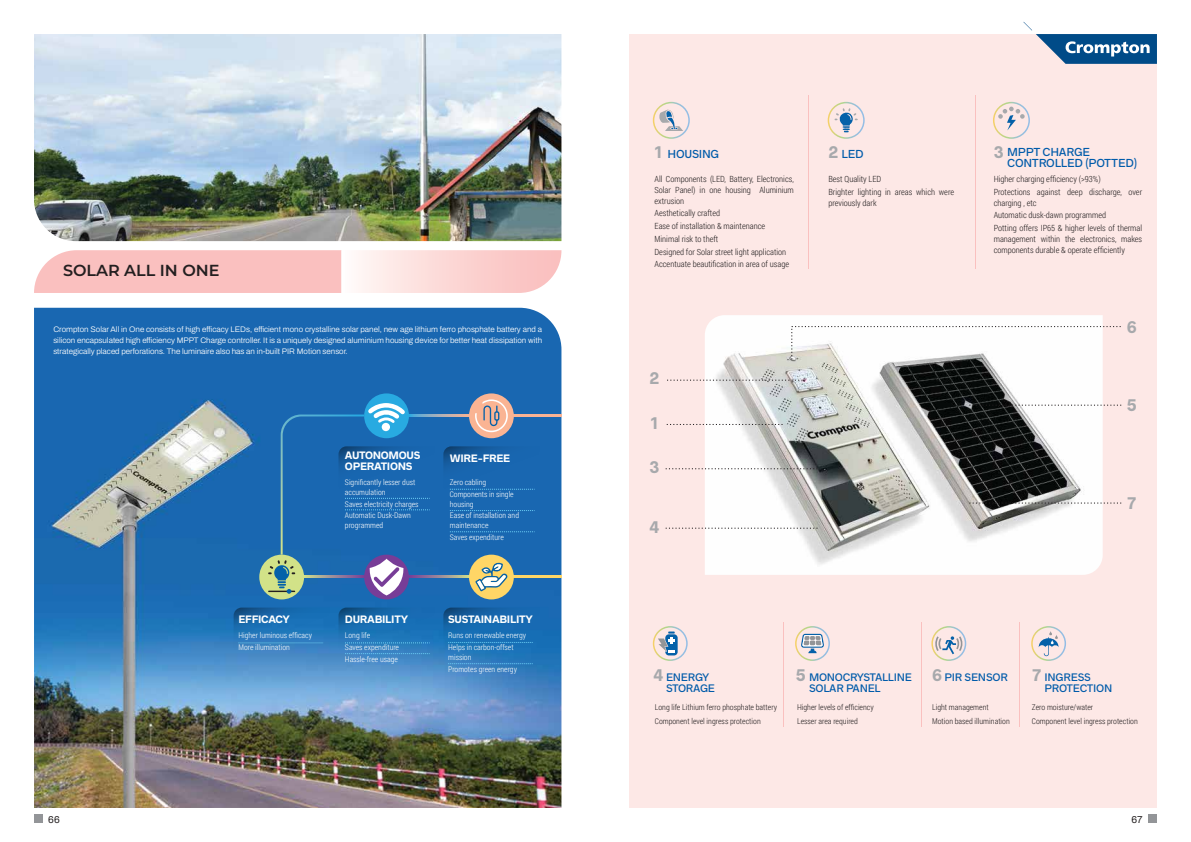
<style>
.page{position:relative;width:1191px;height:842px;background:#fff}
.page>*{position:absolute;margin:0;border:0;box-sizing:border-box;transform-origin:0 0}
.t1{font:700 17px "Radnika Next";color:#a7a9ac}
.t2{font:600 16px "Montserrat";color:#231f20}
.t3{font:500 11.7px/11.7px "Radnika Next";letter-spacing:-.025em;color:#005baa}
.t4{font:500 11px/11px "Radnika Next";letter-spacing:-.025em;color:#005baa}
.t5{font:700 10.9px/10.9px "Radnika Next";letter-spacing:-.025em;color:#fff}
.t6{font:10px "Archivo";color:#231f20}
.t7{font:300 8.5px/12.8px "Roboto Condensed";color:#231f20}
.t8{font:300 8px/11px "Archivo";color:#fff;text-align:justify}
.t9{font:300 8px/14px "Roboto Condensed";color:#231f20}
.t10{font:300 7.9px/11.9px "Roboto Condensed";color:#fff}
.s1{font-weight:700;font-size:17px;color:#a7a9ac}
</style>
<div class="page">
<div style="left:629px;top:34px;width:528px;height:774px;background:#fde8e6"></div>
<img style="left:705px;top:315px;width:397px;height:260px">
<svg style="left:659px;top:109px;width:24px;height:22px"></svg>
<div style="left:653px;top:102px;width:37px;height:37px;border:2px solid #fff;border-radius:50%"></div>
<div style="left:827px;top:102px;width:37px;height:37px;border:2px solid #fff;border-radius:50%"></div>
<div style="left:993px;top:102px;width:37px;height:37px;border:2px solid #fff;border-radius:50%"></div>
<svg style="left:833px;top:107px;width:26px;height:26px"></svg>
<svg style="left:998px;top:107px;width:26px;height:23px"></svg>
<hr style="left:808px;top:96px;width:1px;height:173px;background:#fac0bf">
<hr style="left:975px;top:96px;width:1px;height:173px;background:#fac0bf">
<svg style="left:666px;top:424px;width:116px;height:1px"></svg>
<svg style="left:665px;top:468px;width:152px;height:1px"></svg>
<svg style="left:665px;top:528px;width:152px;height:1px"></svg>
<svg style="left:969px;top:405px;width:152px;height:1px"></svg>
<svg style="left:969px;top:503px;width:152px;height:1px"></svg>
<svg style="left:667px;top:380px;width:135px;height:1px"></svg>
<svg style="left:791px;top:326px;width:330px;height:34px;background:#f7f6f6"></svg>
<div style="left:653px;top:626px;width:34px;height:35px;border:2px solid #fff;border-radius:50%"></div>
<svg style="left:658px;top:631px;width:19px;height:24px"></svg>
<div style="left:1031px;top:626px;width:35px;height:35px;border:2px solid #fff;border-radius:50%"></div>
<svg style="left:1038px;top:631px;width:21px;height:25px"></svg>
<div style="left:931px;top:626px;width:35px;height:35px;border:2px solid #fff;border-radius:50%"></div>
<svg style="left:934px;top:636px;width:29px;height:18px"></svg>
<hr style="left:783px;top:622px;width:1px;height:105px;background:#fac0bf">
<hr style="left:921px;top:622px;width:1px;height:105px;background:#fac0bf">
<hr style="left:1019px;top:622px;width:1px;height:105px;background:#fac0bf">
<div style="left:795px;top:626px;width:35px;height:35px;border:2px solid #fff;border-radius:50%"></div>
<svg style="left:801px;top:634px;width:23px;height:19px"></svg>
<div style="left:34px;top:814px;width:8px;height:9px;background:#939598"></div>
<div style="left:1148px;top:814px;width:9px;height:9px;background:#939598"></div>
<svg style="left:34px;top:250px;width:527px;height:43px;background:#fbcccb"></svg>
<img style="left:34px;top:34px;width:527px;height:207px">
<img style="left:34px;top:308px;width:527px;height:500px">
<div style="left:469px;top:393px;width:45px;height:45px;background:#fab493;border-radius:50%"></div>
<div style="left:259px;top:555px;width:45px;height:44px;background:#d2e288;border-radius:50%"></div>
<svg style="left:434px;top:414px;width:35px;height:2px"></svg>
<svg style="left:434px;top:576px;width:35px;height:2px"></svg>
<hr style="left:514px;top:414px;width:47px;height:2px;background:#fab393">
<hr style="left:514px;top:576px;width:47px;height:2px;background:#ffd666">
<svg style="left:234px;top:608px;width:96px;height:46px;background:#2675b7"></svg>
<svg style="left:443px;top:446px;width:96px;height:46px;background:#1864ac"></svg>
<svg style="left:450px;top:510px;width:84px;height:1px"></svg>
<svg style="left:450px;top:531px;width:84px;height:1px"></svg>
<svg style="left:475px;top:399px;width:33px;height:33px"></svg>
<div style="left:469px;top:555px;width:45px;height:44px;background:#ffd666;border-radius:50%"></div>
<svg style="left:443px;top:608px;width:96px;height:46px;background:#186cb1"></svg>
<svg style="left:448px;top:663px;width:85px;height:1px"></svg>
<svg style="left:475px;top:562px;width:33px;height:29px"></svg>
<div style="left:364px;top:555px;width:45px;height:44px;background:#773d97;border-radius:50%"></div>
<svg style="left:338px;top:608px;width:96px;height:46px;background:#2073b5"></svg>
<div style="left:364px;top:393px;width:45px;height:45px;background:#28aae1;border-radius:50%"></div>
<svg style="left:268px;top:403px;width:166px;height:192px;background:#2b71b1"></svg>
<div style="left:382px;top:423px;width:8px;height:8px;background:#fff;border-radius:50%"></div>
<svg style="left:1023px;top:22px;width:134px;height:42px"></svg>
<h2 class="t2" style="left:63px;top:260px;width:158px">SOLAR ALL IN ONE</h2>
<p class="t8" style="left:53px;top:324px;width:490px">Crompton Solar All in One consists of high efficacy LEDs, efficient mono crystalline solar panel, new age lithium ferro phosphate battery and a silicon encapsulated high efficiency MPPT Charge controller. It is a uniquely designed aluminium housing device for better heat dissipation with strategically placed perforations. The luminaire also has an in-built PIR Motion sensor.</p>
<p class="t5" style="left:238px;top:613px;width:53px">EFFICACY</p>
<p class="t10" style="left:238px;top:629px;width:75px">Higher luminous efficacy<br>More illumination</p>
<p class="t5" style="left:345px;top:449px;width:77px">AUTONOMOUS<br>OPERATIONS</p>
<p class="t10" style="left:345px;top:477px;width:72px;line-height:9.9px">Significantly lesser dust accumulation</p>
<p class="t10" style="left:345px;top:497px;width:75px">Saves electricity charges<br>Automatic Dusk-Dawn</p>
<p class="t10" style="left:345px;top:519px;width:40px">programmed</p>
<p class="t5" style="left:450px;top:452px;width:62px">WIRE-FREE</p>
<p class="t10" style="left:450px;top:476px;width:65px">Zero cabling<br>Components in single</p>
<p class="t10" style="left:450px;top:497px;width:71px">housing<br>Ease of installation and</p>
<p class="t10" style="left:450px;top:519px;width:56px">maintenance<br>Saves expenditure</p>
<p class="t5" style="left:345px;top:613px;width:65px">DURABILITY</p>
<p class="t10" style="left:345px;top:629px;width:56px">Long life<br>Saves expenditure<br>Hassle-free usage</p>
<p class="t5" style="left:448px;top:613px;width:86px">SUSTAINABILITY</p>
<p class="t10" style="left:448px;top:629px;width:80px">Runs on renewable energy<br>Helps in carbon-offset</p>
<p class="t10" style="left:448px;top:651px;width:70px">mission<br>Promotes green energy</p>
<h3 class="t3" style="left:653px;top:148px;width:67px"><span class="s1">1</span> HOUSING</h3>
<h1 class="t1" style="left:828px;top:142px;width:11px">2</h1>
<h1 class="t1" style="left:993px;top:142px;width:11px">3</h1>
<h3 class="t3" style="left:1007px;top:146px;width:131px">MPPT CHARGE<br>CONTROLLED (POTTED)</h3>
<p class="t7" style="left:993px;top:173px;width:150px">Higher charging efficiency (&gt;93%)<br>Protections against deep discharge, over</p>
<p class="t7" style="left:993px;top:196px;width:150px">charging , etc<br>Automatic dusk-dawn programmed<br>Potting offers IP65 &amp; higher levels of thermal</p>
<p class="t7" style="left:993px;top:233px;width:150px;line-height:10.6px">management within the electronics, makes components durable &amp; operate efficiently</p>
<h3 class="t3" style="left:841px;top:148px;width:24px">LED</h3>
<p class="t7" style="left:828px;top:173px;width:127px">Best Quality LED<br>Brighter lighting in areas which were</p>
<p class="t7" style="left:828px;top:196px;width:50px">previously dark</p>
<p class="t7" style="left:654px;top:174px;width:141px;line-height:10.6px;text-align:justify">All Components (LED, Battery, Electronics, Solar Panel) in one housing Aluminium extrusion</p>
<p class="t7" style="left:654px;top:207px;width:136px">Aesthetically crafted<br>Ease of installation &amp; maintenance Minimal risk to theft<br>Designed for Solar street light application Accentuate beautification in area of usage</p>
<h1 class="t1" style="left:649px;top:368px;width:11px">2</h1>
<h1 class="t1" style="left:649px;top:413px;width:11px">1</h1>
<h1 class="t1" style="left:649px;top:457px;width:11px">3</h1>
<h1 class="t1" style="left:649px;top:517px;width:11px">4</h1>
<h1 class="t1" style="left:1126px;top:317px;width:11px">6</h1>
<h1 class="t1" style="left:1126px;top:395px;width:11px">5</h1>
<h1 class="t1" style="left:1126px;top:493px;width:11px">7</h1>
<p class="t4" style="left:932px;top:672px;width:77px"><span class="s1">6</span> PIR SENSOR</p>
<h1 class="t1" style="left:796px;top:665px;width:11px">5</h1>
<h1 class="t1" style="left:1032px;top:665px;width:11px">7</h1>
<p class="t4" style="left:666px;top:672px;width:51px;text-indent:-12px"><span class="s1">4</span> ENERGY<br>STORAGE</p>
<p class="t9" style="left:655px;top:700px;width:124px">Long life Lithium ferro phosphate battery<br>Component level ingress protection</p>
<p class="t9" style="left:1032px;top:700px;width:107px">Zero moisture/water<br>Component level ingress protection</p>
<p class="t4" style="left:809px;top:672px;width:105px">MONOCRYSTALLINE<br>SOLAR PANEL</p>
<p class="t4" style="left:1044px;top:672px;width:69px">INGRESS<br>PROTECTION</p>
<p class="t9" style="left:797px;top:700px;width:78px">Higher levels of efficiency<br>Lesser area required</p>
<p class="t9" style="left:932px;top:700px;width:79px">Light management<br>Motion based illumination</p>
<p class="t6" style="left:48px;top:812px;width:13px">66</p>
<p class="t6" style="left:1131px;top:812px;width:13px">67</p>
</div>
